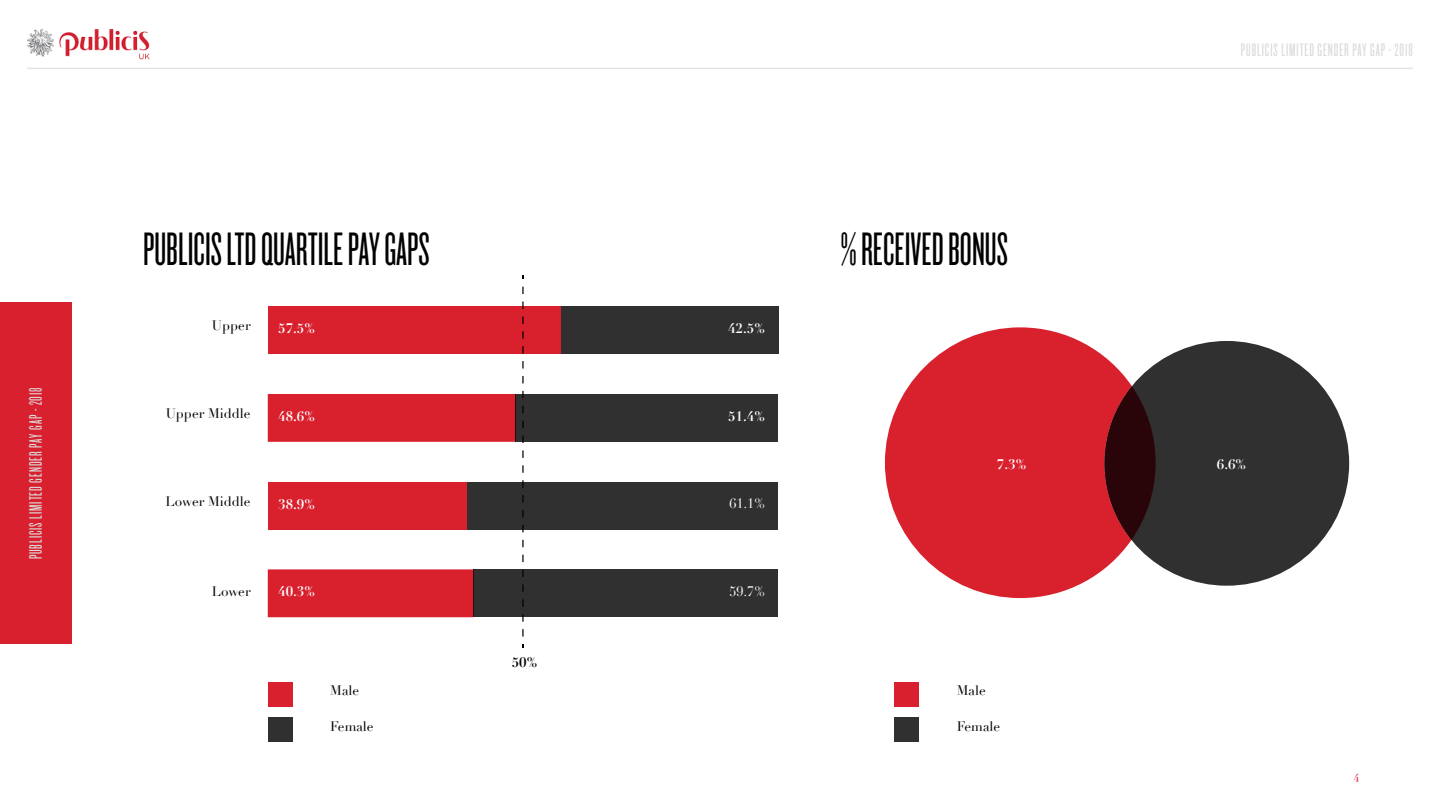
<style>
.page{position:relative;width:1440px;height:810px;background:#fff}
.page>*{position:absolute;margin:0;border:0;box-sizing:border-box;transform-origin:0 0}
.t1{font:48.75px "Knockout HTF26 Junior Flyweight";color:#020203}
.t2{font:18.75px "Knockout HTF26 Junior Flyweight";letter-spacing:.05em;color:#dadada}
.t3{font:13.5px "Didot";color:#020203}
.t4{font:700 13.5px "Didot";color:#fff}
.t5{font:13.5px "Didot";color:#fff}
.t6{font:700 13.5px "Didot";color:#020203}
.t7{font:11.25px "Didot";color:#d9202f}
</style>
<div class="page">
<div style="left:268px;top:306px;width:293px;height:48px;background:#d9212e"></div>
<div style="left:561px;top:306px;width:217px;height:48px;background:#303030"></div>
<div style="left:516px;top:394px;width:262px;height:48px;background:#303030"></div>
<div style="left:268px;top:394px;width:248px;height:48px;background:#d9212e"></div>
<hr style="left:516px;top:394px;width:1px;height:48px;background:#29050a">
<div style="left:467px;top:482px;width:311px;height:48px;background:#303030"></div>
<div style="left:268px;top:482px;width:198px;height:48px;background:#d9212e"></div>
<div style="left:473px;top:569px;width:305px;height:48px;background:#303030"></div>
<div style="left:268px;top:569px;width:205px;height:48px;background:#d9212e"></div>
<hr style="left:473px;top:569px;width:1px;height:48px;background:#29050a">
<svg style="left:522px;top:629px;width:2px;height:8px"></svg>
<svg style="left:522px;top:614px;width:2px;height:8px"></svg>
<svg style="left:522px;top:599px;width:2px;height:8px"></svg>
<svg style="left:522px;top:584px;width:2px;height:8px"></svg>
<svg style="left:522px;top:570px;width:2px;height:7px"></svg>
<svg style="left:522px;top:555px;width:2px;height:7px"></svg>
<svg style="left:522px;top:540px;width:2px;height:7px"></svg>
<svg style="left:522px;top:525px;width:2px;height:7px"></svg>
<svg style="left:522px;top:510px;width:2px;height:7px"></svg>
<svg style="left:522px;top:495px;width:2px;height:8px"></svg>
<svg style="left:522px;top:480px;width:2px;height:8px"></svg>
<svg style="left:522px;top:465px;width:2px;height:8px"></svg>
<svg style="left:522px;top:450px;width:2px;height:8px"></svg>
<svg style="left:522px;top:436px;width:2px;height:7px"></svg>
<svg style="left:522px;top:421px;width:2px;height:7px"></svg>
<svg style="left:522px;top:406px;width:2px;height:7px"></svg>
<svg style="left:522px;top:391px;width:2px;height:7px"></svg>
<svg style="left:522px;top:376px;width:2px;height:7px"></svg>
<svg style="left:522px;top:361px;width:2px;height:8px"></svg>
<svg style="left:522px;top:346px;width:2px;height:8px"></svg>
<svg style="left:522px;top:331px;width:2px;height:8px"></svg>
<svg style="left:522px;top:316px;width:2px;height:8px"></svg>
<svg style="left:522px;top:302px;width:2px;height:7px"></svg>
<svg style="left:522px;top:287px;width:2px;height:7px"></svg>
<div style="left:1104px;top:341px;width:245px;height:245px;background:#303030;border-radius:50%"></div>
<svg style="left:885px;top:327px;width:247px;height:271px;fill:#d9212e"></svg>
<svg style="left:1104px;top:386px;width:52px;height:154px"></svg>
<div style="left:268px;top:717px;width:25px;height:25px;background:#303030"></div>
<div style="left:894px;top:717px;width:25px;height:25px;background:#303030"></div>
<div style="left:268px;top:682px;width:25px;height:25px;background:#d9202f"></div>
<div style="left:894px;top:682px;width:25px;height:25px;background:#d9202f"></div>
<img style="left:27px;top:29px;width:123px;height:30px">
<hr style="left:27px;top:68px;width:1386px;height:1px;background:#dadada">
<div style="left:0;top:302px;width:72px;height:342px;background:#d9202f"></div>
<p class="t2" style="left:27px;top:559px;width:174px;rotate:-90deg">PUBLICIS LIMITED GENDER PAY GAP - 2018</p>
<h1 class="t1" style="left:143px;top:226px;width:288px">PUBLICIS LTD QUARTILE PAY GAPS</h1>
<h1 class="t1" style="left:841px;top:226px;width:169px">% RECEIVED BONUS</h1>
<p class="t3" style="left:212px;top:317px;width:40px">Upper</p>
<p class="t4" style="left:278px;top:320px;width:38px">57.5%</p>
<p class="t4" style="left:728px;top:320px;width:38px">42.5%</p>
<p class="t3" style="left:166px;top:405px;width:86px">Upper Middle</p>
<p class="t4" style="left:278px;top:407px;width:38px">48.6%</p>
<p class="t4" style="left:728px;top:408px;width:38px">51.4%</p>
<p class="t2" style="left:1241px;top:41px;width:174px">PUBLICIS LIMITED GENDER PAY GAP - 2018</p>
<p class="t3" style="left:166px;top:493px;width:86px">Lower Middle</p>
<p class="t4" style="left:278px;top:495px;width:38px">38.9%</p>
<p class="t5" style="left:730px;top:495px;width:37px">61.1%</p>
<p class="t4" style="left:997px;top:456px;width:31px">7.3%</p>
<p class="t4" style="left:1217px;top:456px;width:31px">6.6%</p>
<p class="t3" style="left:212px;top:583px;width:40px">Lower</p>
<p class="t4" style="left:278px;top:583px;width:38px">40.3%</p>
<p class="t5" style="left:730px;top:583px;width:37px">59.7%</p>
<p class="t3" style="left:330px;top:682px;width:30px">Male</p>
<p class="t6" style="left:512px;top:654px;width:27px">50%</p>
<p class="t3" style="left:957px;top:682px;width:30px">Male</p>
<p class="t3" style="left:330px;top:718px;width:45px">Female</p>
<p class="t3" style="left:957px;top:718px;width:45px">Female</p>
<p class="t7" style="left:1354px;top:771px;width:7px">4</p>
</div>
